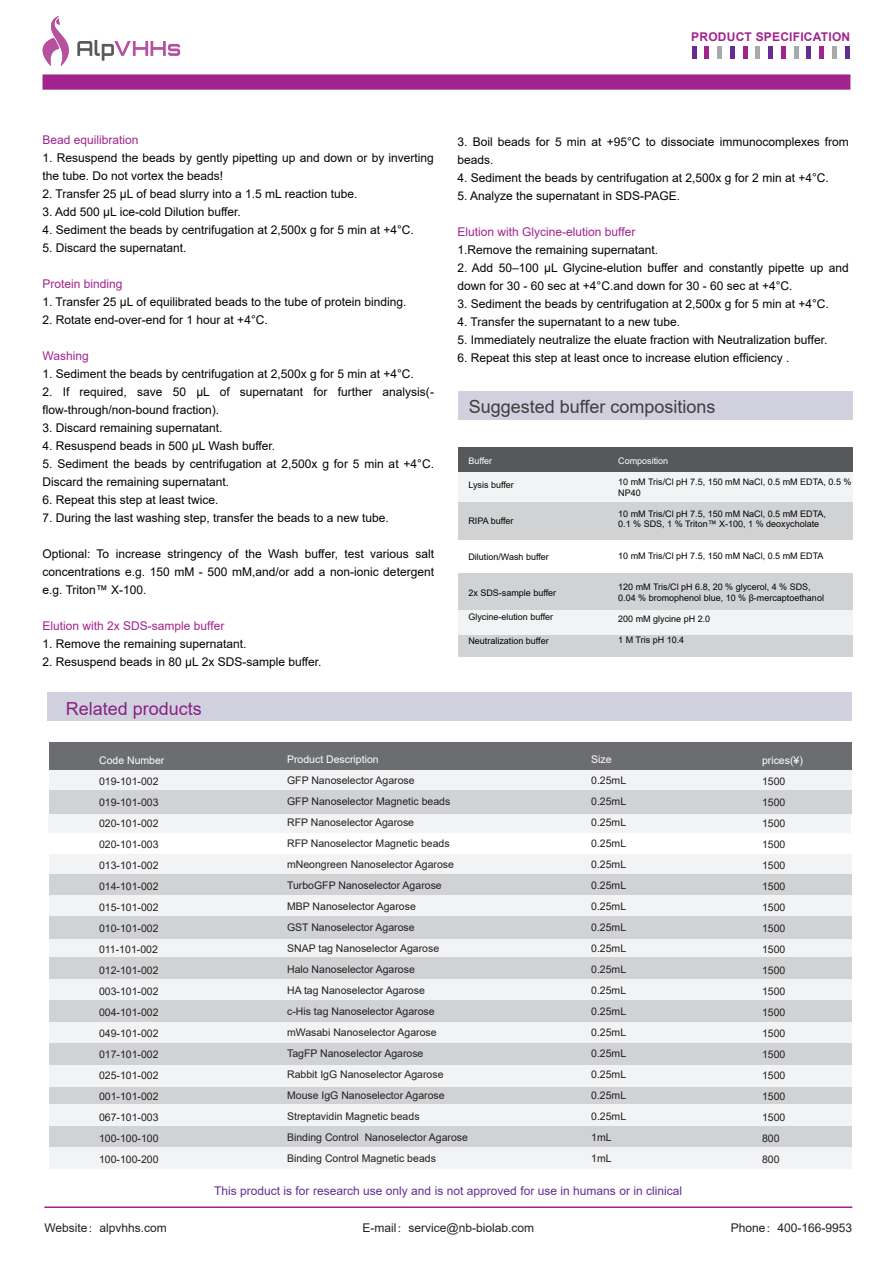
<style>
.page{position:relative;width:893px;height:1263px;background:#fff}
.page>*{position:absolute;margin:0;border:0;box-sizing:border-box;transform-origin:0 0}
.t1{font:18px "Arial";color:#3e3e3f}
.t2{font:18px "Arial";color:#a2238e}
.t3{font:12px/18px "Arial";color:#030303}
.t4{font:12px "Arial";color:#a2238e}
.t5{font:12px "Arial";color:#652d91}
.t6{font:12px "Arial";color:#231f20}
.t7{font:700 12px "Arial";letter-spacing:.02em;color:#a2238e}
.t8{font:10.5px/21px "Arial";color:#231f20}
.t9{font:10.5px "Arial";color:#fff}
.t10{font:9px/10.5px "Arial";color:#030303}
.t11{font:9px "Arial";color:#fff}
.s1{font-family:"Adobe Song Std";font-weight:300}
</style>
<div class="page">
<div style="left:43px;top:74px;width:807px;height:16px;background:#a2238e"></div>
<hr style="left:730px;top:46px;width:4px;height:13px;background:#652d91">
<hr style="left:743px;top:46px;width:4px;height:13px;background:#a2238e">
<hr style="left:756px;top:46px;width:4px;height:13px;background:#a8a9ad">
<hr style="left:692px;top:46px;width:4px;height:13px;background:#652d91">
<hr style="left:705px;top:46px;width:4px;height:13px;background:#a2238e">
<div style="left:717px;top:46px;width:5px;height:13px;background:#a8a9ad"></div>
<div style="left:768px;top:46px;width:5px;height:13px;background:#652d91"></div>
<hr style="left:781px;top:46px;width:4px;height:13px;background:#a2238e">
<hr style="left:794px;top:46px;width:4px;height:13px;background:#a8a9ad">
<hr style="left:807px;top:46px;width:4px;height:13px;background:#652d91">
<div style="left:819px;top:46px;width:5px;height:13px;background:#a2238e"></div>
<hr style="left:832px;top:46px;width:4px;height:13px;background:#a8a9ad">
<hr style="left:845px;top:46px;width:4px;height:13px;background:#652d91">
<svg style="left:77px;top:40px;width:103px;height:21px"></svg>
<svg style="left:42px;top:16px;width:27px;height:50px"></svg>
<hr style="left:44px;top:1206px;width:808px;height:2px;background:#a2238e">
<div style="left:458px;top:391px;width:394px;height:28px;background:#d1d0de"></div>
<div style="left:458px;top:573px;width:394px;height:38px;background:#d1d2d4"></div>
<div style="left:458px;top:635px;width:394px;height:22px;background:#d1d2d4"></div>
<div style="left:458px;top:611px;width:394px;height:24px;background:#f2f3f4"></div>
<div style="left:458px;top:447px;width:394px;height:25px;background:#57585a"></div>
<div style="left:458px;top:472px;width:394px;height:30px;background:#f2f3f4"></div>
<div style="left:458px;top:502px;width:394px;height:38px;background:#d1d2d4"></div>
<div style="left:48px;top:693px;width:804px;height:28px;background:#d1d0de"></div>
<div style="left:50px;top:789px;width:802px;height:25px;background:#d1d2d4"></div>
<div style="left:50px;top:764px;width:802px;height:25px;background:#f2f3f4"></div>
<div style="left:49px;top:814px;width:802px;height:19px;background:#f2f3f4"></div>
<div style="left:50px;top:854px;width:802px;height:20px;background:#f2f3f4"></div>
<div style="left:50px;top:874px;width:802px;height:21px;background:#d1d2d4"></div>
<div style="left:50px;top:895px;width:802px;height:21px;background:#f2f3f4"></div>
<div style="left:50px;top:916px;width:802px;height:23px;background:#d1d2d4"></div>
<div style="left:50px;top:939px;width:802px;height:18px;background:#f2f3f4"></div>
<div style="left:50px;top:958px;width:802px;height:21px;background:#d1d2d4"></div>
<div style="left:50px;top:979px;width:802px;height:21px;background:#f2f3f4"></div>
<div style="left:50px;top:1000px;width:802px;height:22px;background:#d1d2d4"></div>
<div style="left:50px;top:1022px;width:802px;height:21px;background:#f2f3f4"></div>
<div style="left:50px;top:1043px;width:802px;height:22px;background:#d1d2d4"></div>
<div style="left:50px;top:1065px;width:802px;height:21px;background:#f2f3f4"></div>
<div style="left:50px;top:1086px;width:802px;height:18px;background:#d1d2d4"></div>
<div style="left:50px;top:1104px;width:802px;height:22px;background:#f2f3f4"></div>
<div style="left:50px;top:1126px;width:802px;height:21px;background:#d1d2d4"></div>
<div style="left:50px;top:1147px;width:802px;height:22px;background:#f2f3f4"></div>
<div style="left:50px;top:742px;width:802px;height:28px;background:#6c6d70"></div>
<p class="t7" style="left:691px;top:28px;width:161px">PRODUCT SPECIFICATION</p>
<p class="t4" style="left:43px;top:132px;width:98px">Bead equilibration</p>
<p class="t3" style="left:43px;top:149px;width:393px">1. Resuspend the beads by gently pipetting up and down or by inverting the tube. Do not vortex the beads!</p>
<p class="t3" style="left:43px;top:185px;width:316px">2. Transfer 25 µL of bead slurry into a 1.5 mL reaction tube.</p>
<p class="t3" style="left:43px;top:203px;width:200px">3. Add 500 µL ice-cold Dilution buffer.</p>
<p class="t3" style="left:43px;top:221px;width:373px">4. Sediment the beads by centrifugation at 2,500x g for 5 min at +4°C.</p>
<p class="t3" style="left:43px;top:239px;width:146px">5. Discard the supernatant.</p>
<p class="t4" style="left:43px;top:276px;width:82px">Protein binding</p>
<p class="t3" style="left:43px;top:293px;width:366px">1. Transfer 25 µL of equilibrated beads to the tube of protein binding.</p>
<p class="t3" style="left:43px;top:311px;width:227px">2. Rotate end-over-end for 1 hour at +4°C.</p>
<p class="t4" style="left:43px;top:348px;width:48px">Washing</p>
<p class="t3" style="left:43px;top:365px;width:373px">1. Sediment the beads by centrifugation at 2,500x g for 5 min at +4°C.</p>
<p class="t3" style="left:43px;top:383px;width:393px">2. If required, save 50 µL of supernatant for further analysis(- flow-through/non-bound fraction).</p>
<p class="t3" style="left:43px;top:419px;width:182px">3. Discard remaining supernatant.</p>
<p class="t3" style="left:43px;top:437px;width:234px">4. Resuspend beads in 500 µL Wash buffer.</p>
<p class="t3" style="left:43px;top:455px;width:393px">5. Sediment the beads by centrifugation at 2,500x g for 5 min at +4°C.<br>Discard the remaining supernatant.</p>
<p class="t3" style="left:43px;top:491px;width:178px">6. Repeat this step at least twice.</p>
<p class="t3" style="left:43px;top:509px;width:348px">7. During the last washing step, transfer the beads to a new tube.</p>
<p class="t3" style="left:43px;top:545px;width:393px;text-align:justify">Optional: To increase stringency of the Wash buffer, test various salt concentrations e.g. 150 mM - 500 mM,and/or add a non-ionic detergent e.g. Triton™ X-100.</p>
<p class="t4" style="left:43px;top:618px;width:183px">Elution with 2x SDS-sample buffer</p>
<p class="t3" style="left:43px;top:635px;width:206px">1. Remove the remaining supernatant.</p>
<p class="t3" style="left:43px;top:653px;width:281px">2. Resuspend beads in 80 µL 2x SDS-sample buffer.</p>
<p class="t3" style="left:457px;top:132px;width:393px">3. Boil beads for 5 min at +95°C to dissociate immunocomplexes from beads.</p>
<p class="t3" style="left:457px;top:168px;width:373px">4. Sediment the beads by centrifugation at 2,500x g for 2 min at +4°C.</p>
<p class="t3" style="left:457px;top:186px;width:224px">5. Analyze the supernatant in SDS-PAGE.</p>
<p class="t4" style="left:457px;top:223px;width:179px">Elution with Glycine-elution buffer</p>
<p class="t3" style="left:457px;top:240px;width:202px">1.Remove the remaining supernatant.</p>
<p class="t3" style="left:457px;top:258px;width:393px">2. Add 50–100 µL Glycine-elution buffer and constantly pipette up and down for 30 - 60 sec at +4°C.and down for 30 - 60 sec at +4°C.</p>
<p class="t3" style="left:457px;top:294px;width:373px">3. Sediment the beads by centrifugation at 2,500x g for 5 min at +4°C.</p>
<p class="t3" style="left:457px;top:312px;width:224px">4. Transfer the supernatant to a new tube.</p>
<p class="t3" style="left:457px;top:330px;width:371px">5. Immediately neutralize the eluate fraction with Neutralization buffer.</p>
<p class="t3" style="left:457px;top:348px;width:333px">6. Repeat this step at least once to increase elution efficiency .</p>
<h1 class="t1" style="left:469px;top:394px;width:248px">Suggested buffer compositions</h1>
<p class="t11" style="left:468px;top:455px;width:25px">Buffer</p>
<p class="t10" style="left:468px;top:480px;width:47px">Lysis buffer</p>
<p class="t10" style="left:468px;top:516px;width:47px">RIPA buffer</p>
<p class="t10" style="left:468px;top:552px;width:82px">Dilution/Wash buffer</p>
<p class="t10" style="left:468px;top:588px;width:89px">2x SDS-sample buffer</p>
<p class="t10" style="left:468px;top:612px;width:86px">Glycine-elution buffer</p>
<p class="t10" style="left:468px;top:636px;width:82px">Neutralization buffer</p>
<p class="t11" style="left:618px;top:455px;width:52px">Composition</p>
<p class="t10" style="left:618px;top:477px;width:235px">10 mM Tris/Cl pH 7.5, 150 mM NaCl, 0.5 mM EDTA, 0.5 %<br>NP40</p>
<p class="t10" style="left:618px;top:508px;width:209px">10 mM Tris/Cl pH 7.5, 150 mM NaCl, 0.5 mM EDTA,<br>0.1 % SDS, 1 % Triton™ X-100, 1 % deoxycholate</p>
<p class="t10" style="left:618px;top:550px;width:207px">10 mM Tris/Cl pH 7.5, 150 mM NaCl, 0.5 mM EDTA</p>
<p class="t10" style="left:618px;top:582px;width:207px">120 mM Tris/Cl pH 6.8, 20 % glycerol, 4 % SDS,<br>0.04 % bromophenol blue, 10 % β-mercaptoethanol</p>
<p class="t10" style="left:618px;top:613px;width:94px">200 mM glycine pH 2.0</p>
<p class="t10" style="left:618px;top:634px;width:68px">1 M Tris pH 10.4</p>
<h1 class="t2" style="left:66px;top:696px;width:138px">Related products</h1>
<p class="t9" style="left:99px;top:753px;width:67px">Code Number</p>
<p class="t8" style="left:99px;top:770px;width:61px;text-align:justify">019-101-002<br>019-101-003<br>020-101-002<br>020-101-003<br>013-101-002<br>014-101-002<br>015-101-002<br>010-101-002<br>011-101-002<br>012-101-002<br>003-101-002<br>004-101-002<br>049-101-002<br>017-101-002<br>025-101-002<br>001-101-002<br>067-101-003<br>100-100-100<br>100-100-200</p>
<p class="t9" style="left:287px;top:752px;width:93px">Product Description</p>
<p class="t8" style="left:287px;top:770px;width:182px">GFP Nanoselector Agarose<br>GFP Nanoselector Magnetic beads<br>RFP Nanoselector Agarose<br>RFP Nanoselector Magnetic beads mNeongreen Nanoselector Agarose<br>TurboGFP Nanoselector Agarose<br>MBP Nanoselector Agarose<br>GST Nanoselector Agarose<br>SNAP tag Nanoselector Agarose<br>Halo Nanoselector Agarose<br>HA tag Nanoselector Agarose<br>c-His tag Nanoselector Agarose mWasabi Nanoselector Agarose<br>TagFP Nanoselector Agarose<br>Rabbit IgG Nanoselector Agarose<br>Mouse IgG Nanoselector Agarose<br>Streptavidin Magnetic beads<br>Binding Control Nanoselector Agarose<br>Binding Control Magnetic beads</p>
<p class="t9" style="left:591px;top:752px;width:22px">Size</p>
<p class="t8" style="left:591px;top:770px;width:37px">0.25mL<br>0.25mL<br>0.25mL<br>0.25mL<br>0.25mL<br>0.25mL<br>0.25mL<br>0.25mL<br>0.25mL<br>0.25mL<br>0.25mL<br>0.25mL<br>0.25mL<br>0.25mL<br>0.25mL<br>0.25mL<br>0.25mL<br>1mL<br>1mL</p>
<p class="t5" style="left:214px;top:1182px;width:470px">This product is for research use only and is not approved for use in humans or in clinical</p>
<p class="t9" style="left:762px;top:753px;width:42px">prices(¥)</p>
<p class="t8" style="left:762px;top:770px;width:25px">1500<br>1500<br>1500<br>1500<br>1500<br>1500<br>1500<br>1500<br>1500<br>1500<br>1500<br>1500<br>1500<br>1500<br>1500<br>1500<br>1500<br>800<br>800</p>
<p class="t6" style="left:44px;top:1220px;width:124px">Website<span class="s1">：</span>alpvhhs.com</p>
<p class="t6" style="left:363px;top:1220px;width:173px">E-mail<span class="s1">：</span>service@nb-biolab.com</p>
<p class="t6" style="left:731px;top:1220px;width:123px">Phone<span class="s1">：</span>400-166-9953</p>
</div>
